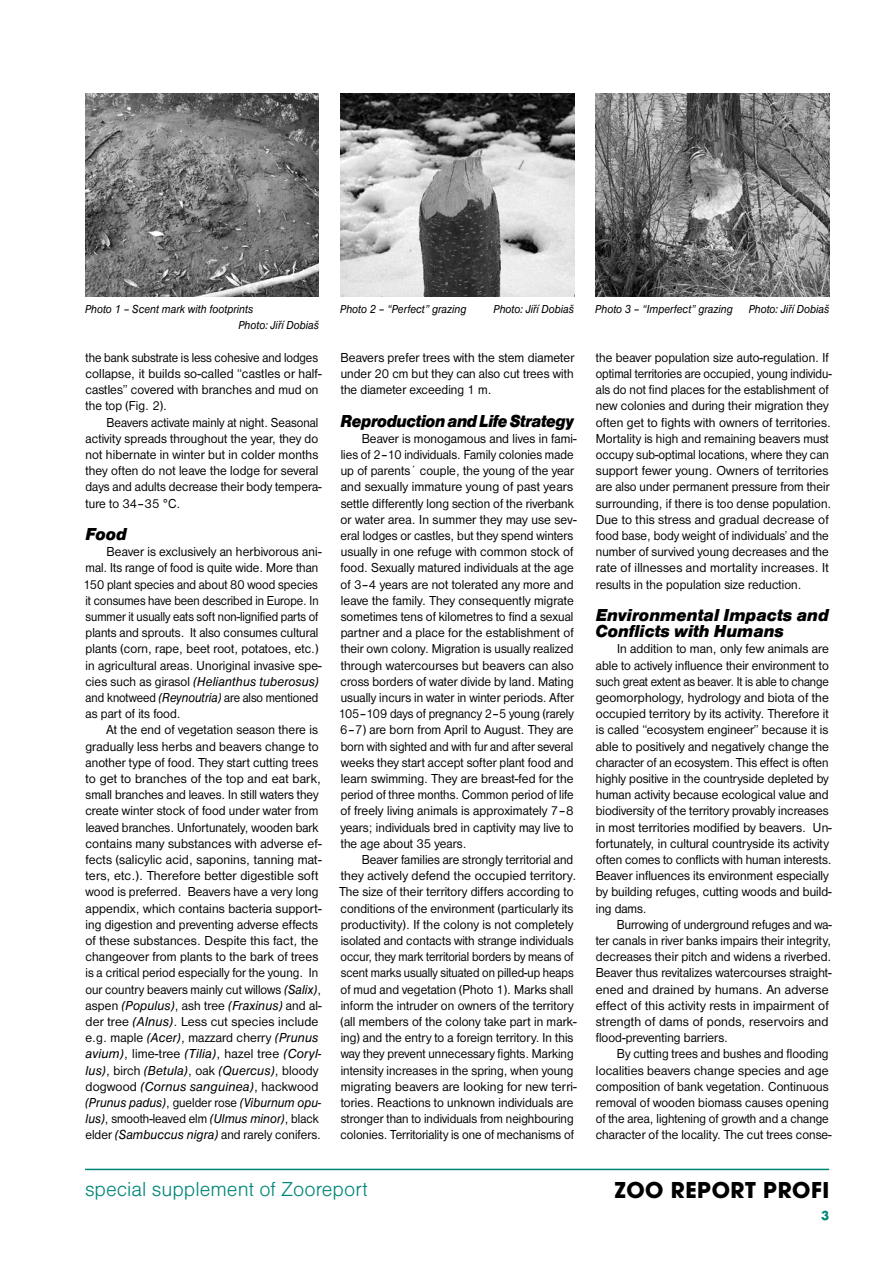
<style>
.page{position:relative;width:893px;height:1263px;background:#fff}
.page>*{position:absolute;margin:0;border:0;box-sizing:border-box;transform-origin:0 0}
.t1{font:700 24px "Avant Gar Got Itc TEE";letter-spacing:.025em;color:#000}
.t2{font:21px "Nimbus San DEE Ligh";color:#008778}
.t3{font:18px/16.2px "Nimbus San DEE Blac Ital";color:#000;scale:.95 1}
.t4{font:18px "Nimbus San DEE Blac Ital";letter-spacing:-.025em;color:#000;scale:.9 1}
.t5{font:18px "Nimbus San DEE Blac Ital";color:#000;scale:.94 1}
.t6{font:13.5px/16.2px "Nimbus San DEE";letter-spacing:.005em;color:#000;scale:.95 1}
.t7{font:13.5px/16.2px "Nimbus San DEE";letter-spacing:.005em;color:#000;scale:.94 1}
.t8{font:13.5px/16.2px "Nimbus San DEE";letter-spacing:.005em;color:#000;scale:.93 1}
.t9{font:13.5px/16.2px "Nimbus San DEE";letter-spacing:.005em;color:#000;scale:.96 1}
.t10{font:13.5px/16.2px "Nimbus San DEE";letter-spacing:.005em;color:#000;scale:.91 1}
.t11{font:13.5px/16.2px "Nimbus San DEE";letter-spacing:.005em;color:#000;scale:.92 1}
.t12{font:italic 12px/16.2px "Nimbus San DEE";color:#000;scale:.9 1}
.s1{font-style:italic}
</style>
<div class="page">
<img style="left:85px;top:94px;width:234px;height:203px">
<img style="left:340px;top:94px;width:234px;height:203px">
<img style="left:595px;top:94px;width:234px;height:203px">
<hr style="left:85px;top:1169px;width:744px;height:1px;background:#008778">
<p class="t12" style="left:238px;top:301px;width:91px;text-indent:-153px">Photo 1 – Scent mark with footprints<br>Photo: Jiří Dobiaš</p>
<p class="t12" style="left:340px;top:301px;width:142px">Photo 2 – “Perfect” grazing</p>
<p class="t12" style="left:494px;top:301px;width:91px">Photo: Jiří Dobiaš</p>
<p class="t12" style="left:595px;top:301px;width:154px">Photo 3 – “Imperfect” grazing</p>
<p class="t12" style="left:749px;top:301px;width:91px">Photo: Jiří Dobiaš</p>
<p class="t10" style="left:85px;top:349px;width:261px">the bank substrate is less cohesive and lodges collapse, it builds so-called “castles or half&shy;castles” covered with branches and mud on the top (Fig. 2).</p>
<p class="t11" style="left:86px;top:414px;width:258px;text-indent:21px">Beavers activate mainly at night. Seasonal activity spreads throughout the year, they do not hibernate in winter but in colder months they often do not leave the lodge for several days and adults decrease their body tempera&shy;ture to 34–35 °C.</p>
<h3 class="t5" style="left:85px;top:523px;width:45px">Food</h3>
<p class="t6" style="left:84px;top:544px;width:252px;text-indent:23px">Beaver is exclusively an herbivorous ani&shy;mal. Its range of food is quite wide. More than 150 plant species and about 80 wood species it consumes have been described in Europe. In summer it usually eats soft non-lignified parts of plants and sprouts. It also consumes cultural plants (corn, rape, beet root, potatoes, etc.) in agricultural areas. Unoriginal invasive spe&shy;cies such as girasol <span class="s1">(Helianthus tuberosus) </span>and knotweed <span class="s1">(Reynoutria)</span> are also mentioned as part of its food.</p>
<p class="t6" style="left:85px;top:722px;width:250px;text-indent:21px">At the end of vegetation season there is gradually less herbs and beavers change to another type of food. They start cutting trees to get to branches of the top and eat bark, small branches and leaves. In still waters they create winter stock of food under water from leaved branches. Unfortunately, wooden bark contains many substances with adverse ef&shy;fects (salicylic acid, saponins, tanning mat&shy;ters, etc.). Therefore better digestible soft wood is preferred. Beavers have a very long appendix, which contains bacteria support&shy;ing digestion and preventing adverse effects of these substances. Despite this fact, the changeover from plants to the bark of trees is a critical period especially for the young. In our country beavers mainly cut willows <span class="s1">(Salix)</span>, aspen <span class="s1">(Populus)</span>, ash tree <span class="s1">(Fraxinus)</span> and al&shy;der tree <span class="s1">(Alnus)</span>. Less cut species include e.g. maple <span class="s1">(Acer)</span>, mazzard cherry <span class="s1">(Prunus avium)</span>, lime-tree <span class="s1">(Tilia)</span>, hazel tree <span class="s1">(Coryl&shy;lus)</span>, birch <span class="s1">(Betula)</span>, oak <span class="s1">(Quercus)</span>, bloody dogwood <span class="s1">(Cornus sanguinea)</span>, hackwood <span class="s1">(Prunus padus)</span>, guelder rose <span class="s1">(Viburnum opu&shy;lus)</span>, smooth-leaved elm <span class="s1">(Ulmus minor)</span>, black elder <span class="s1">(Sambuccus nigra)</span> and rarely conifers.</p>
<p class="t6" style="left:341px;top:349px;width:248px;text-align:justify">Beavers prefer trees with the stem diameter under 20 cm but they can also cut trees with the diameter exceeding 1 m.</p>
<h3 class="t4" style="left:341px;top:410px;width:261px">Reproduction and Life Strategy</h3>
<p class="t6" style="left:339px;top:430px;width:252px;text-indent:23px">Beaver is monogamous and lives in fami&shy;lies of 2–10 individuals. Family colonies made up of parents´ couple, the young of the year and sexually immature young of past years settle differently long section of the riverbank or water area. In summer they may use sev&shy;eral lodges or castles, but they spend winters usually in one refuge with common stock of food. Sexually matured individuals at the age of 3–4 years are not tolerated any more and leave the family. They consequently migrate sometimes tens of kilometres to find a sexual partner and a place for the establishment of their own colony. Migration is usually realized through watercourses but beavers can also cross borders of water divide by land. Mating usually incurs in water in winter periods. After 105–109 days of pregnancy 2–5 young (rarely 6–7) are born from April to August. They are born with sighted and with fur and after several weeks they start accept softer plant food and learn swimming. They are breast-fed for the period of three months. Common period of life of freely living animals is approximately 7–8 years; individuals bred in captivity may live to the age about 35 years.</p>
<p class="t8" style="left:339px;top:851px;width:257px;text-indent:22px">Beaver families are strongly territorial and they actively defend the occupied territory.<br>The size of their territory differs according to conditions of the environment (particularly its productivity). If the colony is not completely isolated and contacts with strange individuals occur, they mark territorial borders by means of scent marks usually situated on pilled-up heaps of mud and vegetation (Photo 1). Marks shall inform the intruder on owners of the territory (all members of the colony take part in mark&shy;ing) and the entry to a foreign territory. In this way they prevent unnecessary fights. Marking intensity increases in the spring, when young migrating beavers are looking for new terri&shy;tories. Reactions to unknown individuals are stronger than to individuals from neighbouring colonies. Territoriality is one of mechanisms of</p>
<p class="t7" style="left:596px;top:349px;width:253px">the beaver population size auto-regulation. If optimal territories are occupied, young individu&shy;als do not find places for the establishment of new colonies and during their migration they often get to fights with owners of territories.<br>Mortality is high and remaining beavers must occupy sub-optimal locations, where they can support fewer young. Owners of territories are also under permanent pressure from their surrounding, if there is too dense population.<br>Due to this stress and gradual decrease of food base, body weight of individuals’ and the number of survived young decreases and the rate of illnesses and mortality increases. It results in the population size reduction.</p>
<h3 class="t3" style="left:595px;top:607px;width:247px">Environmental Impacts and<br>Conflicts with Humans</h3>
<p class="t9" style="left:596px;top:641px;width:248px;text-indent:21px">In addition to man, only few animals are able to actively influence their environment to such great extent as beaver. It is able to change geomorphology, hydrology and biota of the occupied territory by its activity. Therefore it is called “ecosystem engineer” because it is able to positively and negatively change the character of an ecosystem. This effect is often highly positive in the countryside depleted by human activity because ecological value and biodiversity of the territory provably increases in most territories modified by beavers. Un&shy;fortunately, in cultural countryside its activity often comes to conflicts with human interests.<br>Beaver influences its environment especially by building refuges, cutting woods and build&shy;ing dams.</p>
<p class="t10" style="left:596px;top:916px;width:261px;text-indent:21px">Burrowing of underground refuges and wa&shy;ter canals in river banks impairs their integrity, decreases their pitch and widens a riverbed.<br>Beaver thus revitalizes watercourses straight&shy;ened and drained by humans. An adverse effect of this activity rests in impairment of strength of dams of ponds, reservoirs and flood-preventing barriers.</p>
<p class="t7" style="left:596px;top:1046px;width:253px;text-indent:21px">By cutting trees and bushes and flooding localities beavers change species and age composition of bank vegetation. Continuous removal of wooden biomass causes opening of the area, lightening of growth and a change character of the locality. The cut trees conse-</p>
<h2 class="t2" style="left:85px;top:1177px;width:284px">special supplement of Zooreport</h2>
<h1 class="t1" style="left:615px;top:1175px;width:216px">ZOO REPORT PROFI</h1>
</div>
